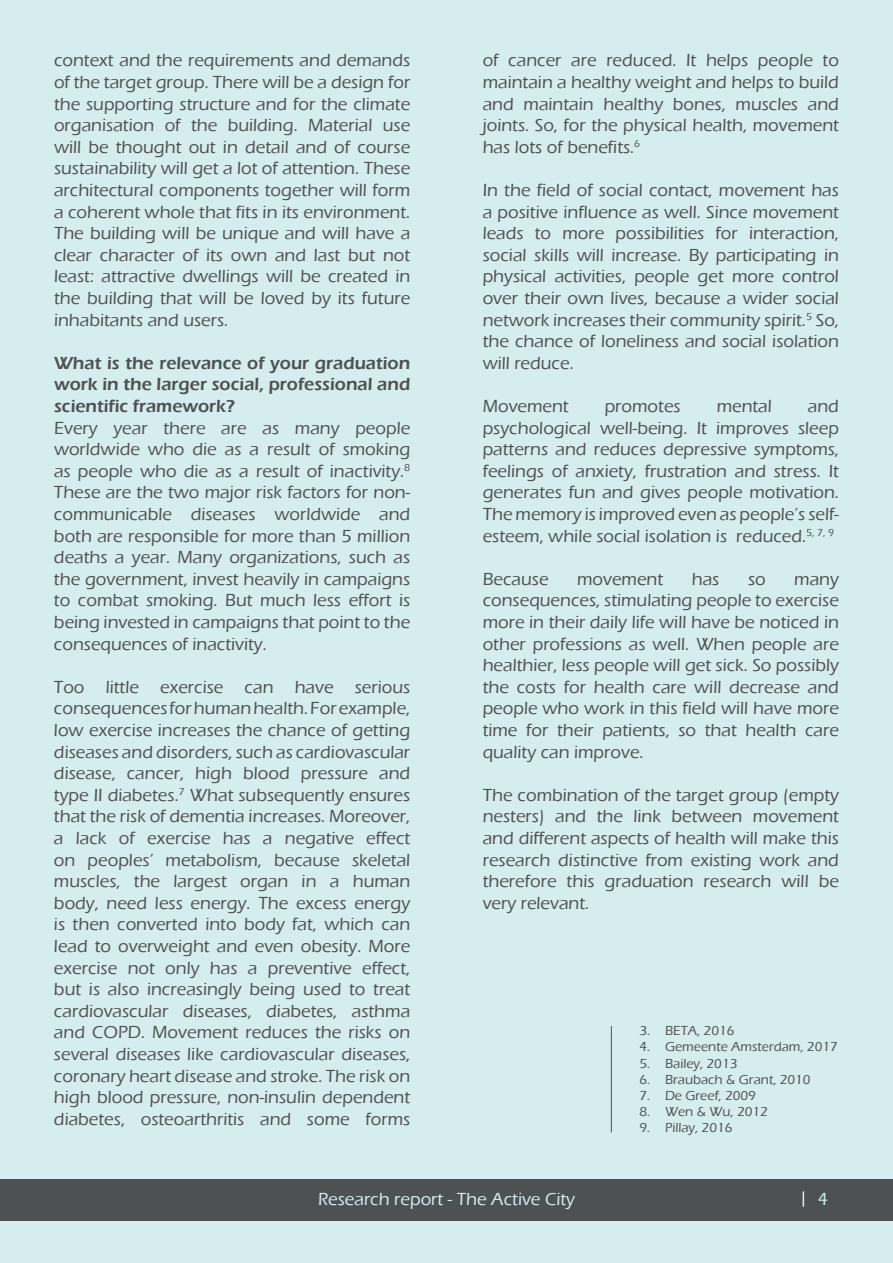
<style>
.page{position:relative;width:893px;height:1263px;background:#d6edef}
.page>*{position:absolute;margin:0;border:0;box-sizing:border-box;transform-origin:0 0}
.t1{font:500 18px/21.6px "Eras ITC";color:#4e5152;text-align:justify}
.t2{font:600 18px/21.6px "Eras ITC";color:#4e5152;text-align:justify}
.t3{font:500 18px "Eras ITC";color:#d6edef}
.t4{font:500 13.5px "Eras ITC";color:#4e5152}
</style>
<div class="page">
<div style="left:0;top:1179px;width:893px;height:41px;background:#4e5152"></div>
<svg style="left:803px;top:1191px;width:1px;height:16px"></svg>
<hr style="left:892px;top:0;width:1px;height:158px;background:#1fb7bb">
<hr style="left:611px;top:1026px;width:1px;height:106px;background:#4e5152">
<p class="t1" style="left:54px;top:50px;width:358px">context and the requirements and demands of the target group. There will be a design for the supporting structure and for the climate organisation of the building. Material use will be thought out in detail and of course sustainability will get a lot of attention. These architectural components together will form a coherent whole that fits in its environment.<br>The building will be unique and will have a clear character of its own and last but not least: attractive dwellings will be created in the building that will be loved by its future inhabitants and users.</p>
<p class="t2" style="left:54px;top:352px;width:358px">What is the relevance of your graduation work in the larger social, professional and scientific framework?</p>
<p class="t1" style="left:54px;top:417px;width:358px">Every year there are as many people worldwide who die as a result of smoking as people who die as a result of inactivity.<sup>8<br></sup>These are the two major risk factors for non&shy;communicable diseases worldwide and both are responsible for more than 5 million deaths a year. Many organizations, such as the government, invest heavily in campaigns to combat smoking. But much less effort is being invested in campaigns that point to the consequences of inactivity.</p>
<p class="t1" style="left:54px;top:676px;width:358px">Too little exercise can have serious consequences for human health. For example, low exercise increases the chance of getting diseases and disorders, such as cardiovascular disease, cancer, high blood pressure and type II diabetes.<sup>7</sup> What subsequently ensures that the risk of dementia increases. Moreover, a lack of exercise has a negative effect on peoples’ metabolism, because skeletal muscles, the largest organ in a human body, need less energy. The excess energy is then converted into body fat, which can lead to overweight and even obesity. More exercise not only has a preventive effect, but is also increasingly being used to treat cardiovascular diseases, diabetes, asthma and COPD. Movement reduces the risks on several diseases like cardiovascular diseases, coronary heart disease and stroke. The risk on high blood pressure, non-insulin dependent diabetes, osteoarthritis and some forms</p>
<p class="t1" style="left:483px;top:50px;width:358px">of cancer are reduced. It helps people to maintain a healthy weight and helps to build and maintain healthy bones, muscles and joints. So, for the physical health, movement has lots of benefits.<sup>6</sup></p>
<p class="t1" style="left:483px;top:179px;width:358px">In the field of social contact, movement has a positive influence as well. Since movement leads to more possibilities for interaction, social skills will increase. By participating in physical activities, people get more control over their own lives, because a wider social network increases their community spirit.<sup>5</sup> So, the chance of loneliness and social isolation will reduce.</p>
<p class="t1" style="left:483px;top:395px;width:88px">Movement</p>
<p class="t1" style="left:605px;top:395px;width:78px">promotes</p>
<p class="t1" style="left:717px;top:395px;width:57px">mental</p>
<p class="t1" style="left:483px;top:395px;width:358px;text-indent:325px">and psychological well-being. It improves sleep patterns and reduces depressive symptoms, feelings of anxiety, frustration and stress. It generates fun and gives people motivation.<br>The memory is improved even as people’s self&shy;esteem, while social isolation is reduced.<sup>5,</sup> <sup>7,</sup> <sup>9</sup></p>
<p class="t1" style="left:483px;top:568px;width:67px">Because</p>
<p class="t1" style="left:577px;top:568px;width:88px">movement</p>
<p class="t1" style="left:692px;top:568px;width:29px">has</p>
<p class="t1" style="left:748px;top:568px;width:19px">so</p>
<p class="t1" style="left:483px;top:568px;width:358px;text-indent:312px">many consequences, stimulating people to exercise more in their daily life will have be noticed in other professions as well. When people are healthier, less people will get sick. So possibly the costs for health care will decrease and people who work in this field will have more time for their patients, so that health care quality can improve.</p>
<p class="t1" style="left:483px;top:784px;width:358px">The combination of the target group (empty nesters) and the link between movement and different aspects of health will make this research distinctive from existing work and therefore this graduation research will be very relevant.</p>
<p class="t4" style="left:639px;top:1023px;width:96px">3. BETA, 2016</p>
<p class="t4" style="left:639px;top:1039px;width:200px">4. Gemeente Amsterdam, 2017</p>
<p class="t4" style="left:639px;top:1055px;width:99px">5. Bailey, 2013</p>
<p class="t4" style="left:639px;top:1072px;width:173px">6. Braubach &amp; Grant, 2010</p>
<p class="t4" style="left:639px;top:1088px;width:118px">7. De Greef, 2009</p>
<p class="t4" style="left:639px;top:1104px;width:130px">8. Wen &amp; Wu, 2012</p>
<p class="t4" style="left:639px;top:1120px;width:94px">9. Pillay, 2016</p>
<p class="t3" style="left:318px;top:1189px;width:258px">Research report - The Active City</p>
<p class="t3" style="left:818px;top:1189px;width:12px">4</p>
</div>
